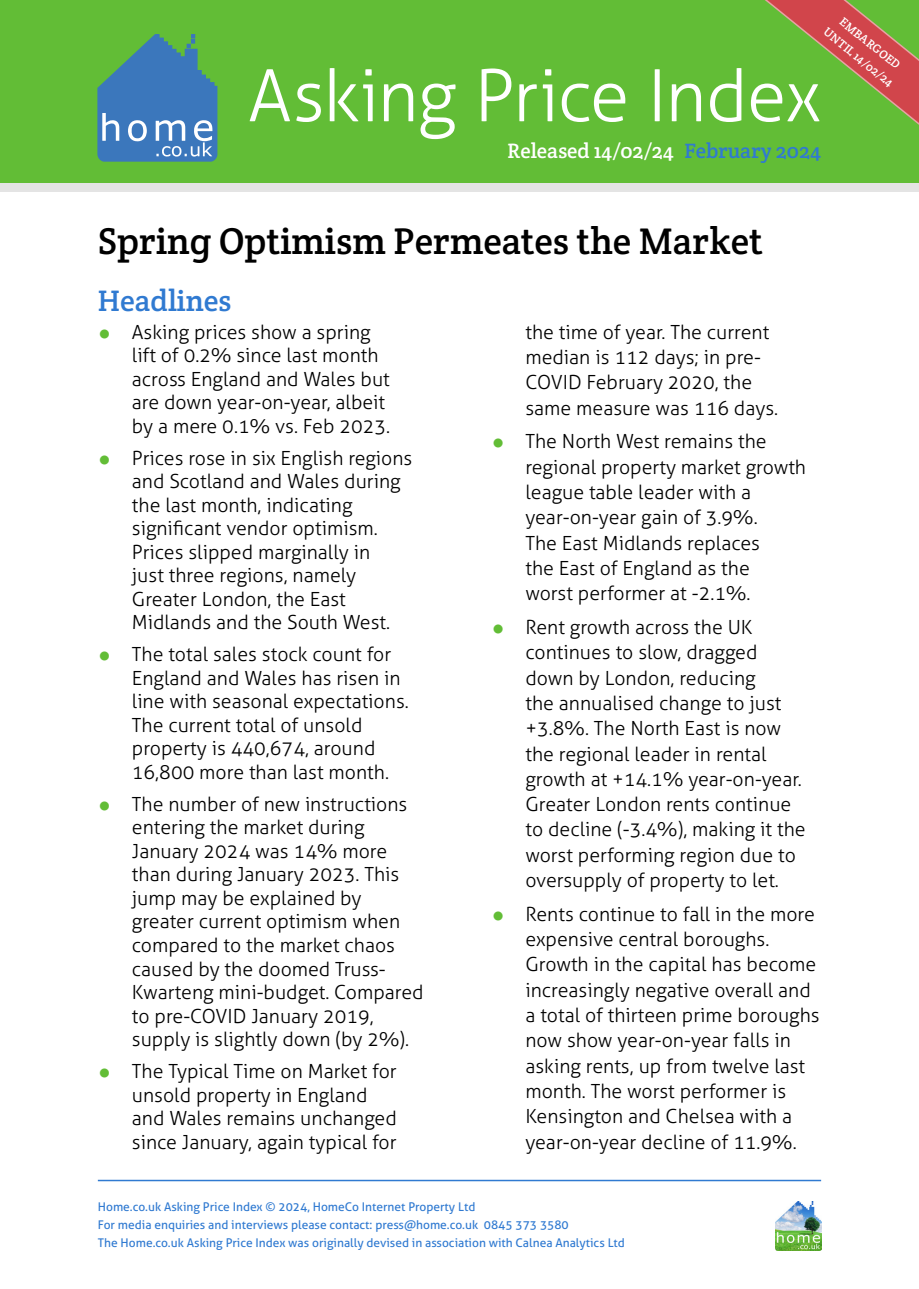
<style>
.page{position:relative;width:919px;height:1289px;background:#fff}
.page>*{position:absolute;margin:0;border:0;box-sizing:border-box;transform-origin:0 0}
.t1{font:300 72px "Aller";letter-spacing:-.015em;color:#fff}
.HAPI_pagetitle{font:37.5px "Crete Round";color:#000}
.HAPI_subhead{font:30px "Crete Round";color:#307ad1}
.t2{font:21px "Crete Round";color:#fff}
.t3{font:300 19.5px/23.5px "Aller";color:#000}
.t4{font:12px/18px "Aller";color:#307ad1}
.t5{font:12px "Crete Round";color:#fff}
.t6{font:700 12px "Aller";color:#fff}
.s1{color:#307ad1}
.s2{font-weight:700;font-size:30px;color:#62bd36}
</style>
<div class="page">
<hr style="left:98px;top:1179px;width:723px;height:2px;background:#307ad1">
<img style="left:775px;top:1201px;width:46px;height:49px">
<div style="left:0;top:0;width:918px;height:191px;background:#e4e4e4"></div>
<div style="left:0;top:0;width:918px;height:183px;background:#62bd36"></div>
<svg style="left:765px;top:0;width:153px;height:124px"></svg>
<svg style="left:97px;top:34px;width:120px;height:128px"></svg>
<p class="t5" style="left:846px;top:14px;width:75px;rotate:39deg">EMBARGOED</p>
<p class="t5" style="left:830px;top:24px;width:87px;rotate:39deg">UNTIL 14/02/24</p>
<p class="t6" style="left:857px;top:32px;width:39px">1 of 10</p>
<p class="t1" style="left:248px;top:52px;width:574px">Asking Price Index</p>
<p class="t2" style="left:507px;top:137px;width:315px">Released 14/02/24 <span class="s1">February 2024</span></p>
<p class="HAPI_pagetitle" style="left:98px;top:217px;width:666px">Spring Optimism Permeates the Market</p>
<p class="HAPI_subhead" style="left:98px;top:282px;width:135px">Headlines</p>
<p class="t3" style="left:132px;top:320px;width:260px;text-indent:-34px"><span class="s2">•</span> Asking prices show a spring lift of 0.2% since last month across England and Wales but are down year-on-year, albeit by a mere 0.1% vs. Feb 2023.</p>
<p class="t3" style="left:132px;top:446px;width:282px;text-indent:-34px"><span class="s2">•</span> Prices rose in six English regions and Scotland and Wales during the last month, indicating significant vendor optimism.<br>Prices slipped marginally in<br>just three regions, namely<br>Greater London, the East<br>Midlands and the South West.</p>
<p class="t3" style="left:132px;top:642px;width:278px;text-indent:-34px"><span class="s2">•</span> The total sales stock count for<br>England and Wales has risen in line with seasonal expectations.<br>The current total of unsold property is 440,674, around<br>16,800 more than last month.</p>
<p class="t3" style="left:132px;top:792px;width:293px;text-indent:-34px"><span class="s2">•</span> The number of new instructions entering the market during<br>January 2024 was 14% more than during January 2023. This jump may be explained by greater current optimism when compared to the market chaos caused by the doomed Truss-<br>Kwarteng mini-budget. Compared to pre-COVID January 2019, supply is slightly down (by 2%).</p>
<p class="t3" style="left:132px;top:1059px;width:266px;text-indent:-34px"><span class="s2">•</span> The Typical Time on Market for unsold property in England and Wales remains unchanged since January, again typical for</p>
<p class="t3" style="left:525px;top:319px;width:254px;line-height:25.3px">the time of year. The current median is 112 days; in pre-<br>COVID February 2020, the same measure was 116 days.</p>
<p class="t3" style="left:525px;top:429px;width:282px;line-height:25.3px;text-indent:-34px"><span class="s2">•</span> The North West remains the regional property market growth league table leader with a year-on-year gain of 3.9%.<br>The East Midlands replaces<br>the East of England as the<br>worst performer at -2.1%.</p>
<p class="t3" style="left:525px;top:614px;width:282px;line-height:25.3px;text-indent:-34px"><span class="s2">•</span> Rent growth across the UK continues to slow, dragged down by London, reducing<br>the annualised change to just +3.8%. The North East is now the regional leader in rental growth at +14.1% year-on-year.<br>Greater London rents continue to decline (-3.4%), making it the worst performing region due to oversupply of property to let.</p>
<p class="t3" style="left:525px;top:901px;width:296px;line-height:25.3px;text-indent:-34px"><span class="s2">•</span> Rents continue to fall in the more expensive central boroughs.<br>Growth in the capital has become increasingly negative overall and a total of thirteen prime boroughs now show year-on-year falls in asking rents, up from twelve last month. The worst performer is<br>Kensington and Chelsea with a year-on-year decline of 11.9%.</p>
<p class="t4" style="left:98px;top:1197px;width:528px">Home.co.uk Asking Price Index © 2024, HomeCo Internet Property Ltd<br>For media enquiries and interviews please contact: press@home.co.uk 0845 373 3580<br>The Home.co.uk Asking Price Index was originally devised in association with Calnea Analytics Ltd</p>
</div>
